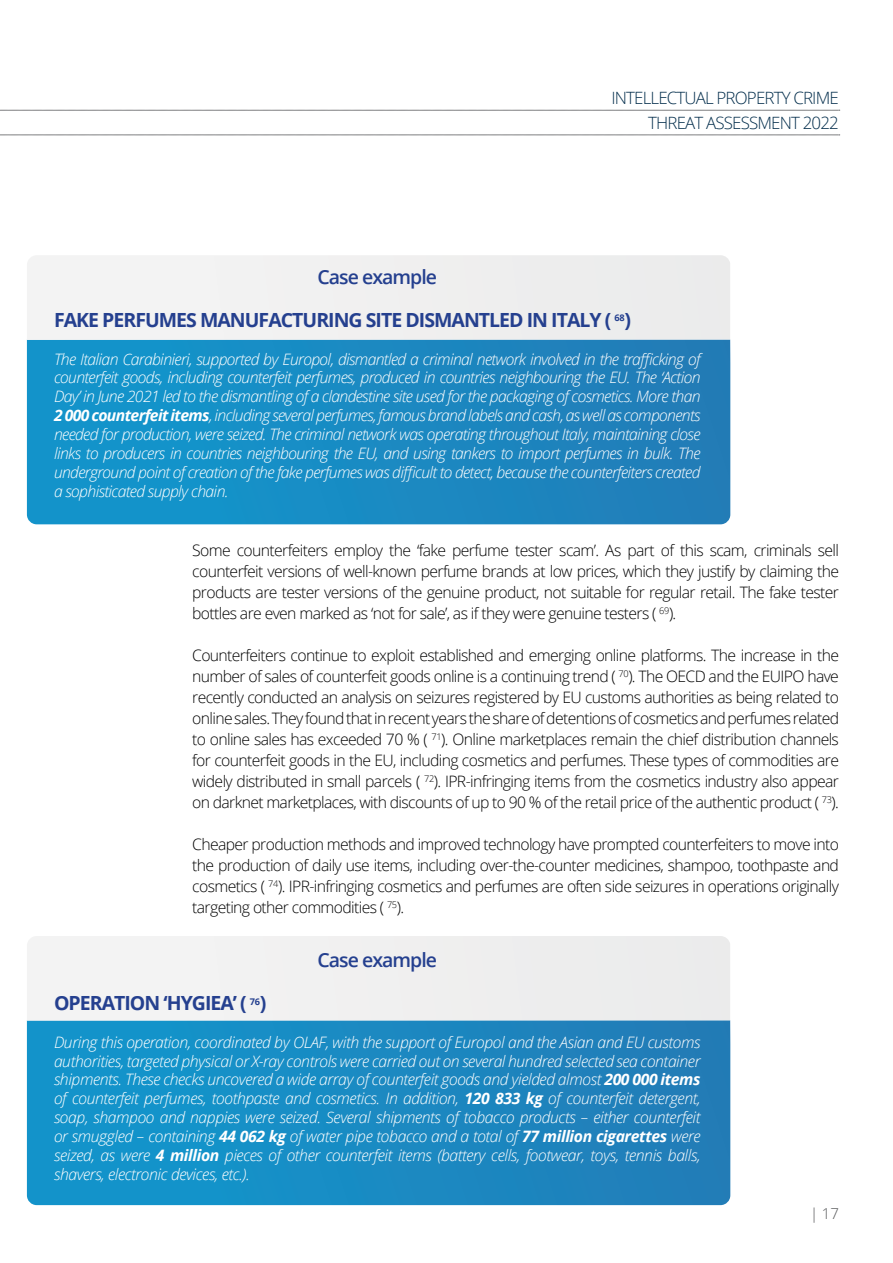
<style>
.page{position:relative;width:893px;height:1263px;background:#fff}
.page>*{position:absolute;margin:0;border:0;box-sizing:border-box;transform-origin:0 0}
.t1{font:700 19.5px/42.3px "Open Sans";letter-spacing:-.05em;color:#25408f}
.t2{font:600 19.5px "Open Sans";letter-spacing:-.05em;color:#25408f}
.t3{font:300 16.95px/24.6px "Open Sans";letter-spacing:-.05em;color:#052f4d;text-align:right}
.t4{font:italic 300 15.75px/18.9px "Open Sans";letter-spacing:-.03em;color:#fff;text-align:justify}
.t5{font:300 15.75px/21px "Open Sans";letter-spacing:-.04em;color:#000;text-align:justify}
.t6{font:300 15px "Open Sans";color:#58595b}
.s1{font-weight:600}
.s2{font-weight:700}
</style>
<div class="page">
<svg style="left:0;top:110px;width:840px;height:1px"></svg>
<svg style="left:0;top:135px;width:840px;height:1px"></svg>
<svg style="left:27px;top:340px;width:703px;height:184px;background:#1989c1"></svg>
<div style="left:27px;top:255px;width:703px;height:85px;background:#f0f0f0"></div>
<svg style="left:27px;top:1021px;width:703px;height:184px;background:#1989c1"></svg>
<div style="left:27px;top:936px;width:703px;height:85px;background:#f0f0f0"></div>
<p class="t3" style="left:611px;top:85px;width:229px">INTELLECTUAL PROPERTY CRIME<br>THREAT ASSESSMENT 2022</p>
<p class="t1" style="left:54px;top:256px;width:578px;text-indent:264px"><span class="s1">Case example<br></span>FAKE PERFUMES MANUFACTURING SITE DISMANTLED IN ITALY ( <sup>68</sup>)</p>
<p class="t4" style="left:54px;top:349px;width:648px">The Italian Carabinieri, supported by Europol, dismantled a criminal network involved in the trafficking of counterfeit goods, including counterfeit perfumes, produced in countries neighbouring the EU. The ‘Action Day’ in June 2021 led to the dismantling of a clandestine site used for the packaging of cosmetics. More than <span class="s2">2 000 counterfeit items</span>, including several perfumes, famous brand labels and cash, as well as components needed for production, were seized. The criminal network was operating throughout Italy, maintaining close links to producers in countries neighbouring the EU, and using tankers to import perfumes in bulk. The underground point of creation of the fake perfumes was difficult to detect, because the counterfeiters created a sophisticated supply chain.</p>
<p class="t5" style="left:192px;top:540px;width:648px">Some counterfeiters employ the ‘fake perfume tester scam’. As part of this scam, criminals sell counterfeit versions of well-known perfume brands at low prices, which they justify by claiming the products are tester versions of the genuine product, not suitable for regular retail. The fake tester bottles are even marked as ‘not for sale’, as if they were genuine testers ( <sup>69</sup>).</p>
<p class="t5" style="left:192px;top:645px;width:648px">Counterfeiters continue to exploit established and emerging online platforms. The increase in the number of sales of counterfeit goods online is a continuing trend ( <sup>70</sup>). The OECD and the EUIPO have recently conducted an analysis on seizures registered by EU customs authorities as being related to online sales. They found that in recent years the share of detentions of cosmetics and perfumes related to online sales has exceeded 70 % ( <sup>71</sup>). Online marketplaces remain the chief distribution channels for counterfeit goods in the EU, including cosmetics and perfumes. These types of commodities are widely distributed in small parcels ( <sup>72</sup>). IPR-infringing items from the cosmetics industry also appear on darknet marketplaces, with discounts of up to 90 % of the retail price of the authentic product ( <sup>73</sup>).</p>
<p class="t5" style="left:192px;top:834px;width:648px">Cheaper production methods and improved technology have prompted counterfeiters to move into the production of daily use items, including over-the-counter medicines, shampoo, toothpaste and cosmetics ( <sup>74</sup>). IPR-infringing cosmetics and perfumes are often side seizures in operations originally targeting other commodities ( <sup>75</sup>).</p>
<p class="t2" style="left:318px;top:947px;width:121px">Case example</p>
<p class="t1" style="left:54px;top:981px;width:214px">OPERATION ‘HYGIEA’ ( <sup>76</sup>)</p>
<p class="t4" style="left:54px;top:1032px;width:648px">During this operation, coordinated by OLAF, with the support of Europol and the Asian and EU customs authorities, targeted physical or X-ray controls were carried out on several hundred selected sea container shipments. These checks uncovered a wide array of counterfeit goods and yielded almost <span class="s2">200 000 items </span>of counterfeit perfumes, toothpaste and cosmetics. In addition, <span class="s2">120 833 kg</span> of counterfeit detergent, soap, shampoo and nappies were seized. Several shipments of tobacco products – either counterfeit or smuggled – containing <span class="s2">44 062 kg</span> of water pipe tobacco and a total of <span class="s2">77 million cigarettes</span> were seized, as were <span class="s2">4 million</span> pieces of other counterfeit items (battery cells, footwear, toys, tennis balls, shavers, electronic devices, etc.).</p>
<p class="t6" style="left:810px;top:1203px;width:30px">| 17</p>
</div>
